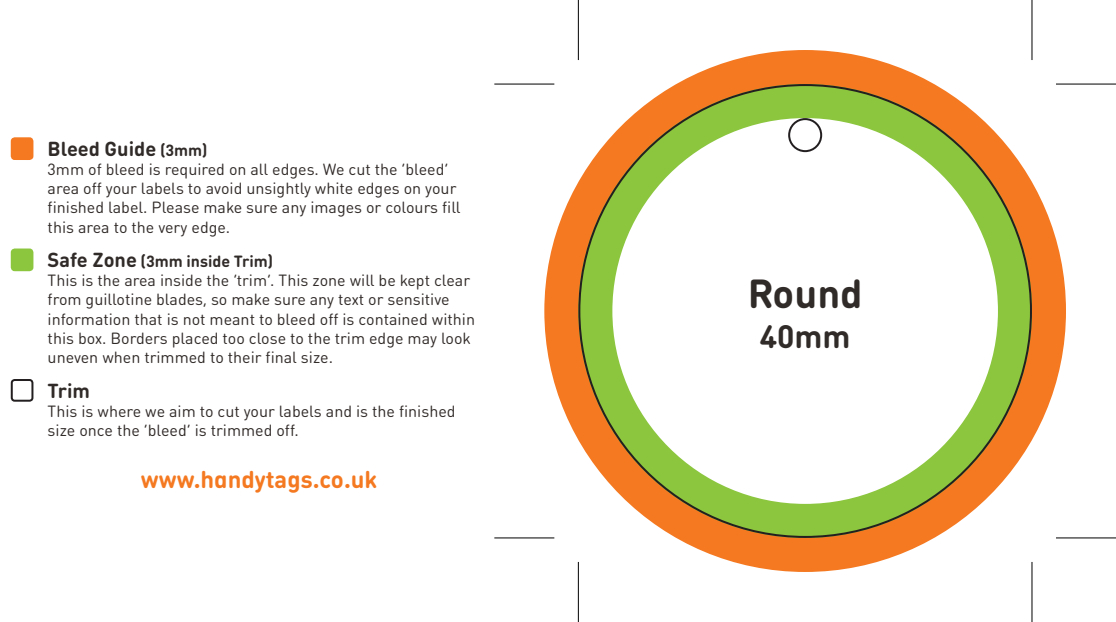
<style>
.page{position:relative;width:1116px;height:622px;background:#fff}
.page>*{position:absolute;margin:0;border:0;box-sizing:border-box;transform-origin:0 0}
.t1{font:700 40px "DIN Round OT";color:#302a28}
.t2{font:700 32px "DIN Round OT";color:#302a28}
.t3{font:700 24px "DIN Round OT";color:#f47921}
.t4{font:700 20px "DIN Round OT";color:#302a28}
.t5{font:16px/19.2px "DIN Round OT";color:#302a28}
.s1{font-size:16px}
.s2{font-weight:700;font-size:20px}
.s3{font-weight:700}
</style>
<div class="page">
<div style="left:544px;top:50px;width:522px;height:522px;background:#f47921;border-radius:50%"></div>
<div style="left:578px;top:84px;width:454px;height:454px;background:#8bc63e;border-radius:50%"></div>
<div style="left:612px;top:118px;width:386px;height:386px;background:#fff;border-radius:50%"></div>
<div style="left:11px;top:137px;width:22px;height:23px;background:#f47921;border-radius:4px"></div>
<div style="left:11px;top:248px;width:22px;height:23px;background:#8bc63e;border-radius:4px"></div>
<div style="left:11px;top:379px;width:22px;height:22px;border:2px solid #231f20;border-radius:3px"></div>
<div style="left:788px;top:118px;width:34px;height:34px;border:2px solid #231f20;border-radius:50%"></div>
<svg style="left:494px;top:538px;width:60px;height:1px"></svg>
<svg style="left:1056px;top:538px;width:60px;height:1px"></svg>
<svg style="left:577px;top:0;width:1px;height:60px"></svg>
<svg style="left:577px;top:562px;width:1px;height:60px"></svg>
<svg style="left:1032px;top:0;width:1px;height:60px"></svg>
<svg style="left:1032px;top:562px;width:1px;height:60px"></svg>
<hr style="left:494px;top:83px;width:60px;height:2px;background:#000">
<hr style="left:1056px;top:83px;width:60px;height:2px;background:#000">
<hr style="left:494px;top:537px;width:60px;height:1px;background:#000">
<hr style="left:1056px;top:537px;width:60px;height:1px;background:#000">
<hr style="left:578px;top:0;width:1px;height:60px;background:#000">
<hr style="left:578px;top:562px;width:1px;height:60px;background:#000">
<hr style="left:1031px;top:0;width:1px;height:60px;background:#000">
<hr style="left:1031px;top:562px;width:1px;height:60px;background:#000">
<p class="t4" style="left:48px;top:135px;width:161px">Bleed Guide <span class="s1">(3mm)</span></p>
<p class="t5" style="left:48px;top:159px;width:415px">3mm of bleed is required on all edges. We cut the ‘bleed’ area off your labels to avoid unsightly white edges on your finished label. Please make sure any images or colours fill this area to the very edge.</p>
<p class="t5" style="left:48px;top:251px;width:429px"><span class="s2">Safe Zone</span> <span class="s3">(3mm inside Trim)<br></span>This is the area inside the ‘trim’. This zone will be kept clear from guillotine blades, so make sure any text or sensitive information that is not meant to bleed off is contained within this box. Borders placed too close to the trim edge may look uneven when trimmed to their final size.</p>
<p class="t4" style="left:48px;top:377px;width:44px">Trim</p>
<p class="t5" style="left:48px;top:401px;width:409px">This is where we aim to cut your labels and is the finished size once the ‘bleed’ is trimmed off.</p>
<h3 class="t3" style="left:141px;top:463px;width:238px">www.handytags.co.uk</h3>
<h1 class="t1" style="left:748px;top:267px;width:116px">Round</h1>
<h2 class="t2" style="left:760px;top:315px;width:92px">40mm</h2>
</div>
